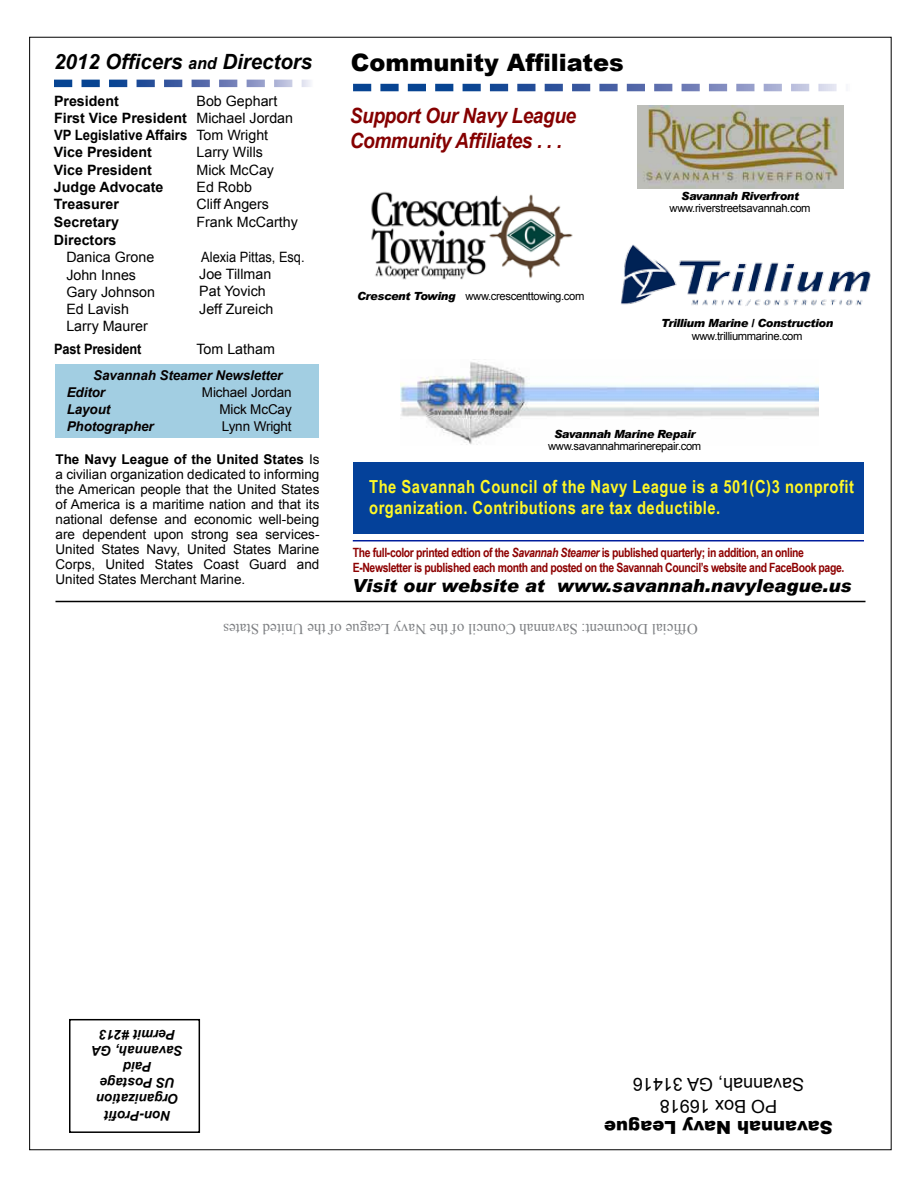
<style>
.page{position:relative;width:918px;height:1188px;background:#fff}
.page>*{position:absolute;margin:0;border:0;box-sizing:border-box;transform-origin:0 0}
.t1{font:900 24px "Arial";color:#000}
.t2{font:italic 700 21px/25.2px "Arial";letter-spacing:-.02em;color:#850000;scale:.91 1}
.t3{font:italic 700 21px "Arial";color:#000}
.t4{font:700 18px/21.6px "Arial Narrow";letter-spacing:.03em;color:#fff826}
.t5{font:italic 900 18px "Arial";color:#000}
.t6{font:18px/21.6px "Arial";color:#000;text-align:center}
.t7{font:900 18px "Arial";color:#000}
.t8{font:15px "Times New Roman";color:#7e8083}
.t9{font:700 14.25px/17.2px "Arial";color:#000}
.t10{font:14.25px/17.2px "Arial";color:#000}
.t11{font:14.25px/17.2px "Arial";color:#000;scale:.9 1}
.t12{font:700 14.25px "Arial";color:#000;scale:.9 1}
.t13{font:13.5px/15px "Arial";color:#000;text-align:justify}
.t14{font:italic 700 13.5px/16.2px "Arial";color:#000;text-align:center}
.t15{font:italic 700 13.5px/16.8px "Arial";letter-spacing:-.01em;color:#050000}
.t16{font:13.5px "Arial";letter-spacing:-.01em;color:#050000}
.t17{font:700 12.75px/15.3px "Arial Narrow";letter-spacing:-.03em;color:#8d0000}
.t18{font:11.25px "Arial";letter-spacing:-.03em;color:#000}
.t19{font:italic 900 11.25px "Arial";letter-spacing:-.03em;color:#000}
.s1{font-size:16.5px}
.s2{font-weight:400}
.s3{font-weight:900;font-style:italic}
.s4{font-weight:700}
.s5{font-style:italic}
</style>
<div class="page">
<div style="left:69px;top:1019px;width:131px;height:114px;border:2px solid #000"></div>
<hr style="left:56px;top:601px;width:810px;height:1px;background:#000">
<div style="left:56px;top:364px;width:264px;height:74px;background:#a2cee2"></div>
<img style="left:371px;top:191px;width:202px;height:89px">
<img style="left:638px;top:106px;width:205px;height:82px">
<img style="left:400px;top:359px;width:419px;height:86px">
<hr style="left:353px;top:540px;width:511px;height:1px;background:#001d9d">
<div style="left:353px;top:462px;width:511px;height:72px;background:#04419a"></div>
<svg style="left:54px;top:80px;width:257px;height:7px"></svg>
<svg style="left:353px;top:84px;width:484px;height:7px"></svg>
<img style="left:621px;top:244px;width:250px;height:62px">
<h2 class="t3" style="left:54px;top:48px;width:260px">2012 Officers <span class="s1">and</span> Directors</h2>
<p class="t9" style="left:54px;top:93px;width:241px;text-indent:143px"><span class="s2">Bob Gephart<br></span>First Vice President <span class="s2">Michael Jordan<br></span>VP Legislative Affairs <span class="s2">Tom Wright<br></span>Vice President</p>
<p class="t9" style="left:54px;top:93px;width:66px">President</p>
<p class="t10" style="left:196px;top:144px;width:68px">Larry Wills</p>
<p class="t9" style="left:54px;top:162px;width:99px">Vice President</p>
<p class="t10" style="left:196px;top:161px;width:79px">Mick McCay</p>
<p class="t9" style="left:54px;top:179px;width:111px">Judge Advocate</p>
<p class="t10" style="left:196px;top:179px;width:57px">Ed Robb</p>
<p class="t9" style="left:54px;top:196px;width:66px">Treasurer</p>
<p class="t10" style="left:196px;top:196px;width:74px">Cliff Angers</p>
<p class="t9" style="left:54px;top:213px;width:66px">Secretary</p>
<p class="t10" style="left:196px;top:213px;width:103px">Frank McCarthy</p>
<p class="t9" style="left:54px;top:232px;width:64px">Directors</p>
<p class="t10" style="left:66px;top:249px;width:90px">Danica Grone<br>John Innes<br>Gary Johnson<br>Ed Lavish<br>Larry Maurer</p>
<p class="t11" style="left:199px;top:248px;width:119px">Alexia Pittas, Esq.<br>Joe Tillman<br>Pat Yovich<br>Jeff Zureich</p>
<p class="t12" style="left:54px;top:339px;width:99px">Past President</p>
<p class="t10" style="left:196px;top:340px;width:80px">Tom Latham</p>
<p class="t15" style="left:67px;top:368px;width:217px;text-indent:26px">Savannah Steamer Newsletter<br>Editor</p>
<p class="t16" style="left:202px;top:384px;width:91px">Michael Jordan</p>
<h1 class="t1" style="left:351px;top:45px;width:274px">Community Affiliates</h1>
<h2 class="t2" style="left:350px;top:104px;width:250px">Support Our Navy League<br>Community Affiliates . . .</h2>
<p class="t18" style="left:357px;top:288px;width:229px"><span class="s3">Crescent Towing</span> www.crescenttowing.com</p>
<p class="t19" style="left:681px;top:189px;width:119px">Savannah Riverfront</p>
<p class="t18" style="left:670px;top:200px;width:143px">www.riverstreetsavannah.com</p>
<p class="t19" style="left:661px;top:316px;width:174px">Trillium Marine / Construction</p>
<p class="t18" style="left:692px;top:329px;width:112px">www.trilliummarine.com</p>
<p class="t15" style="left:67px;top:401px;width:45px">Layout</p>
<p class="t16" style="left:219px;top:401px;width:74px">Mick McCay</p>
<p class="t15" style="left:67px;top:418px;width:89px">Photographer</p>
<p class="t16" style="left:222px;top:417px;width:71px">Lynn Wright</p>
<p class="t13" style="left:56px;top:452px;width:266px"><span class="s4">The Navy League of the United States</span> Is a civilian organization dedicated to informing the American people that the United States of America is a maritime nation and that its national defense and economic well-being are dependent upon strong sea services-United States Navy, United States Marine Corps, United States Coast Guard and United States Merchant Marine.</p>
<p class="t19" style="left:554px;top:427px;width:143px">Savannah Marine Repair</p>
<p class="t18" style="left:548px;top:438px;width:155px">www.savannahmarinerepair.com</p>
<h3 class="t4" style="left:369px;top:475px;width:486px">The Savannah Council of the Navy League is a 501(C)3 nonprofit organization. Contributions are tax deductible.</h3>
<p class="t17" style="left:353px;top:544px;width:493px">The full-color printed edtion of the <span class="s5">Savannah Steamer</span> is published quarterly; in addition, an online<br>E-Newsletter is published each month and posted on the Savannah Council’s website and FaceBook page.</p>
<h3 class="t5" style="left:352px;top:575px;width:501px">Visit our website at www.savannah.navyleague.us</h3>
<p class="t8" style="left:698px;top:639px;width:476px;rotate:-180deg">Official Document: Savannah Council of the Navy League of the United States</p>
<p class="t14" style="left:183px;top:1123px;width:93px;rotate:-180deg">Non-Profit<br>Organization<br>US Postage<br>Paid<br>Savannah, GA<br>Permit #213</p>
<h3 class="t6" style="left:804px;top:1116px;width:173px;rotate:-180deg">PO Box 16918<br>Savannah, GA 31416</h3>
<h3 class="t7" style="left:833px;top:1141px;width:230px;rotate:-180deg">Savannah Navy League</h3>
</div>
